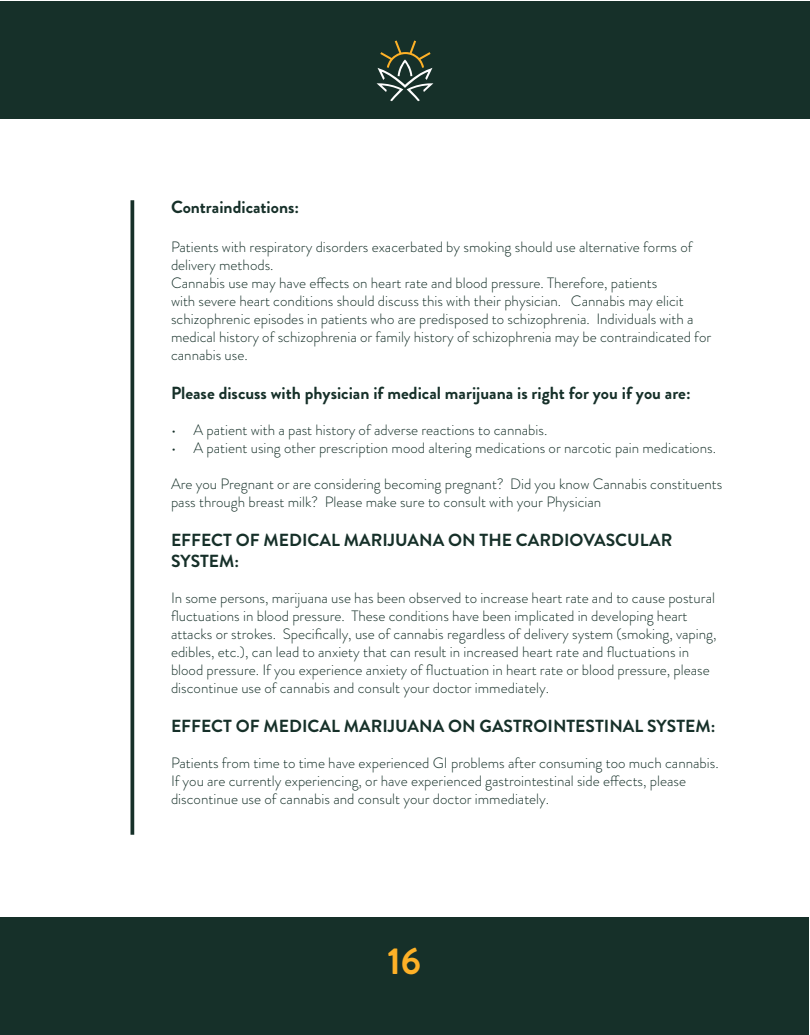
<style>
.page{position:relative;width:810px;height:1035px;background:#fff}
.page>*{position:absolute;margin:0;border:0;box-sizing:border-box;transform-origin:0 0}
.t1{font:700 37.5px "Brandon Grotesque";color:#feb127}
.subhead{font:700 17.5px/21px "Brandon Grotesque";color:#163029}
.body{font:300 15px/18px "Brandon Grotesque";color:#163029}
</style>
<div class="page">
<div style="left:0;top:1px;width:809px;height:118px;background:#163029"></div>
<div style="left:0;top:917px;width:809px;height:118px;background:#163029"></div>
<hr style="left:131px;top:200px;width:3px;height:635px;background:#163029">
<svg style="left:377px;top:41px;width:56px;height:60px"></svg>
<p class="subhead" style="left:171px;top:196px;width:130px">Contraindications:</p>
<p class="body" style="left:171px;top:237px;width:523px">Patients with respiratory disorders exacerbated by smoking should use alternative forms of delivery methods.</p>
<p class="body" style="left:171px;top:273px;width:542px">Cannabis use may have effects on heart rate and blood pressure. Therefore, patients<br>with severe heart conditions should discuss this with their physician. Cannabis may elicit schizophrenic episodes in patients who are predisposed to schizophrenia. Individuals with a medical history of schizophrenia or family history of schizophrenia may be contraindicated for cannabis use.</p>
<p class="subhead" style="left:171px;top:382px;width:521px">Please discuss with physician if medical marijuana is right for you if you are:</p>
<p class="body" style="left:171px;top:420px;width:378px">• A patient with a past history of adverse reactions to cannabis.</p>
<p class="body" style="left:171px;top:438px;width:547px">• A patient using other prescription mood altering medications or narcotic pain medications.</p>
<p class="body" style="left:171px;top:474px;width:553px">Are you Pregnant or are considering becoming pregnant? Did you know Cannabis constituents pass through breast milk? Please make sure to consult with your Physician</p>
<p class="subhead" style="left:171px;top:529px;width:503px">EFFECT OF MEDICAL MARIJUANA ON THE CARDIOVASCULAR<br>SYSTEM:</p>
<p class="body" style="left:171px;top:588px;width:547px">In some persons, marijuana use has been observed to increase heart rate and to cause postural fluctuations in blood pressure. These conditions have been implicated in developing heart attacks or strokes. Specifically, use of cannabis regardless of delivery system (smoking, vaping, edibles, etc.), can lead to anxiety that can result in increased heart rate and fluctuations in blood pressure. If you experience anxiety of fluctuation in heart rate or blood pressure, please discontinue use of cannabis and consult your doctor immediately.</p>
<p class="subhead" style="left:171px;top:715px;width:546px">EFFECT OF MEDICAL MARIJUANA ON GASTROINTESTINAL SYSTEM:</p>
<p class="body" style="left:171px;top:753px;width:549px">Patients from time to time have experienced GI problems after consuming too much cannabis.<br>If you are currently experiencing, or have experienced gastrointestinal side effects, please discontinue use of cannabis and consult your doctor immediately.</p>
<h1 class="t1" style="left:388px;top:935px;width:35px">16</h1>
</div>
